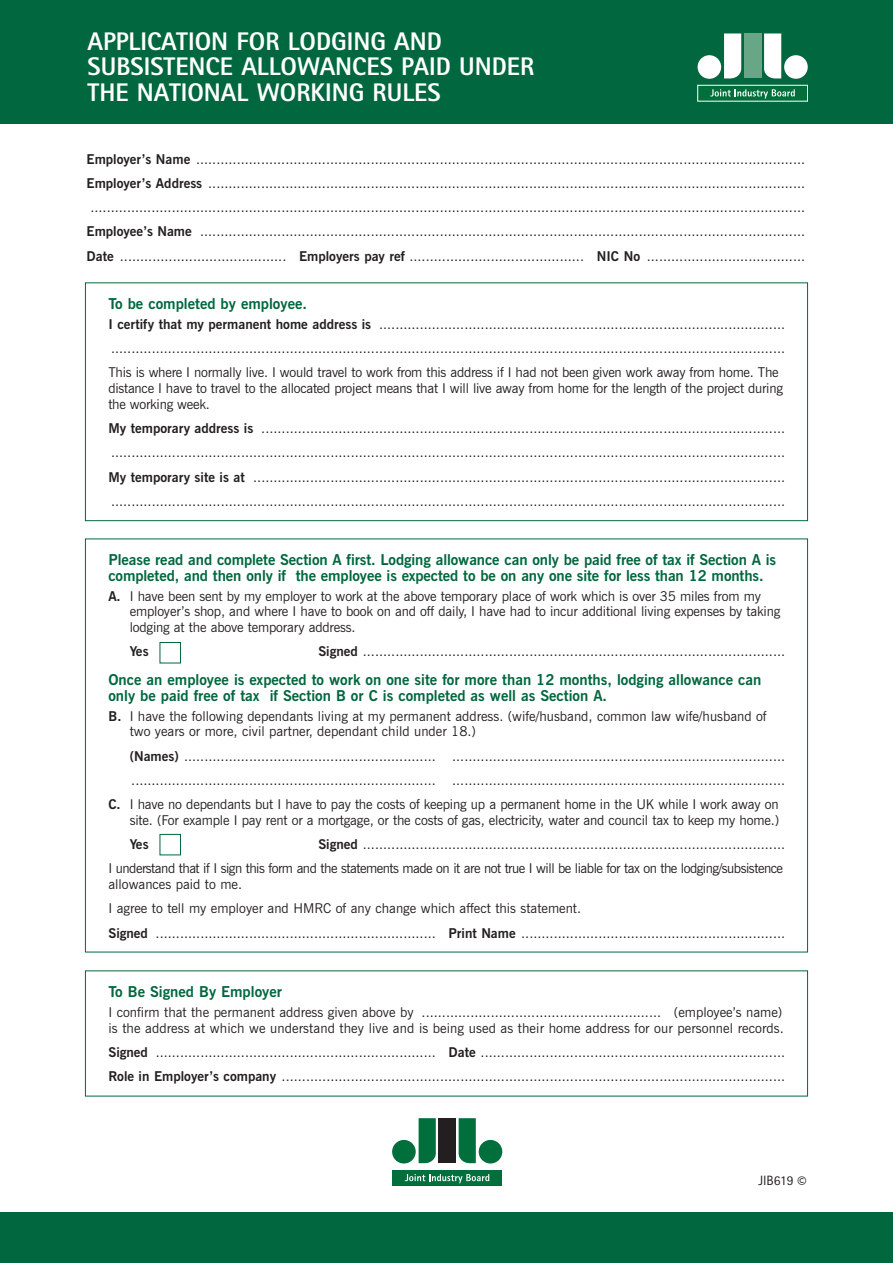
<style>
.page{position:relative;width:893px;height:1263px;background:#fff}
.page>*{position:absolute;margin:0;border:0;box-sizing:border-box;transform-origin:0 0}
.t1{font:800 25.5px/25.5px "Rotis Sans Serif";color:#fff}
.t2{font:700 15px/15.8px "News Gothic BT";color:#00673e}
.t3{font:13.5px/24.3px "News Gothic BT";letter-spacing:-.01em;color:#231f20}
.t4{font:13.5px/24.3px "News Gothic BT";letter-spacing:-.035em;color:#231f20;text-align:right}
.t5{font:13.5px "Rotis Sans Serif";color:#231f20}
.t6{font:700 13.5px "News Gothic BT";letter-spacing:-.045em;color:#231f20}
.s1{font-weight:700}
.s2{font-size:18px}
</style>
<div class="page">
<div style="left:0;top:1212px;width:893px;height:51px;background:#00673e"></div>
<div style="left:0;top:0;width:893px;height:123px;background:#00673e"></div>
<div style="left:85px;top:282px;width:723px;height:239px;border:1px solid #00673e"></div>
<div style="left:160px;top:642px;width:21px;height:21px;border:1px solid #00673e"></div>
<div style="left:160px;top:834px;width:21px;height:21px;border:1px solid #00673e"></div>
<div style="left:392px;top:1170px;width:110px;height:16px;background:#006f3c"></div>
<div style="left:392px;top:1140px;width:24px;height:23px;background:#006f3c;border-radius:50%"></div>
<div style="left:479px;top:1140px;width:23px;height:23px;background:#006f3c;border-radius:50%"></div>
<div style="left:439px;top:1118px;width:17px;height:45px;background:#231f20"></div>
<svg style="left:419px;top:1118px;width:17px;height:45px"></svg>
<svg style="left:458px;top:1118px;width:18px;height:45px"></svg>
<svg style="left:405px;top:1174px;width:84px;height:9px"></svg>
<div style="left:698px;top:85px;width:110px;height:16px;background:#006f3c"></div>
<div style="left:697px;top:85px;width:111px;height:16px;border:1px solid #fff"></div>
<div style="left:698px;top:55px;width:23px;height:24px;background:#fff;border-radius:50%"></div>
<div style="left:784px;top:55px;width:24px;height:24px;background:#fff;border-radius:50%"></div>
<div style="left:744px;top:33px;width:17px;height:45px;background:#67a788"></div>
<svg style="left:724px;top:33px;width:18px;height:46px"></svg>
<svg style="left:764px;top:33px;width:17px;height:46px"></svg>
<svg style="left:710px;top:89px;width:85px;height:10px"></svg>
<h1 class="t1" style="left:88px;top:31px;width:448px">APPLICATION FOR LODGING AND<br>SUBSISTENCE ALLOWANCES PAID UNDER<br>THE NATIONAL WORKING RULES</h1>
<p class="t3" style="left:87px;top:148px;width:720px;text-align:justify"><span class="s1">Employer’s Name</span> ......................................................................................................................................................<br><span class="s1">Employer’s Address</span> ................................................................................................................................................... ................................................................................................................................................................................<br><span class="s1">Employee’s Name</span> .....................................................................................................................................................<br><span class="s1">Date</span> ......................................... <span class="s1">Employers pay ref</span> ........................................... <span class="s1">NIC No</span> .......................................</p>
<p class="t2" style="left:108px;top:297px;width:200px">To be completed by employee.</p>
<p class="t3" style="left:108px;top:313px;width:678px;text-align:justify"><span class="s1">I certify that my permanent home address is</span> .................................................................................................... ......................................................................................................................................................................<br>This is where I normally live. I would travel to work from this address if I had not been given work away from home. The</p>
<p class="t3" style="left:108px;top:382px;width:676px;line-height:15.8px">distance I have to travel to the allocated project means that I will live away from home for the length of the project during the working week.</p>
<p class="t3" style="left:108px;top:417px;width:678px;text-align:justify"><span class="s1">My temporary address is</span> ................................................................................................................................. ......................................................................................................................................................................<br><span class="s1">My temporary site is at</span> ................................................................................................................................... ......................................................................................................................................................................</p>
<p class="t2" style="left:108px;top:553px;width:669px">Please read and complete Section A first. Lodging allowance can only be paid free of tax if Section A is completed, and then only if the employee is expected to be on any one site for less than 12 months.</p>
<p class="t3" style="left:130px;top:589px;width:652px;line-height:15.8px;text-indent:-21px"><span class="s1">A.</span> I have been sent by my employer to work at the above temporary place of work which is over 35 miles from my employer’s shop, and where I have to book on and off daily, I have had to incur additional living expenses by taking lodging at the above temporary address.</p>
<p class="t6" style="left:130px;top:647px;width:20px">Yes</p>
<p class="t3" style="left:318px;top:641px;width:468px"><span class="s1">Signed</span> ........................................................................................................</p>
<p class="t2" style="left:108px;top:673px;width:655px">Once an employee is expected to work on one site for more than 12 months, lodging allowance can only be paid free of tax if Section B or C is completed as well as Section A.</p>
<p class="t3" style="left:130px;top:709px;width:638px;line-height:15.8px;text-indent:-21px"><span class="s1">B.</span> I have the following dependants living at my permanent address. (wife/husband, common law wife/husband of two years or more, civil partner, dependant child under 18.)</p>
<p class="t3" style="left:130px;top:745px;width:657px"><span class="s1">(Names)</span> .............................................................. ..................................................................................</p>
<p class="t3" style="left:131px;top:769px;width:655px">........................................................................... ..................................................................................</p>
<p class="t3" style="left:108px;top:793px;width:672px"><span class="s1">C.</span> I have no dependants but I have to pay the costs of keeping up a permanent home in the UK while I work away on</p>
<p class="t3" style="left:130px;top:809px;width:651px">site. (For example I pay rent or a mortgage, or the costs of gas, electricity, water and council tax to keep my home.)</p>
<p class="t6" style="left:130px;top:839px;width:20px">Yes</p>
<p class="t4" style="left:108px;top:833px;width:678px"><span class="s1">Signed</span> ........................................................................................................<br>I understand that if I sign this form and the statements made on it are not true I will be liable for tax on the lodging/subsistence</p>
<p class="t3" style="left:108px;top:873px;width:678px">allowances paid to me.<br>I agree to tell my employer and HMRC of any change which affect this statement.<br><span class="s1">Signed</span> ..................................................................... <span class="s1">Print Name</span> .................................................................</p>
<p class="t2" style="left:108px;top:985px;width:175px">To Be Signed By Employer</p>
<p class="t3" style="left:108px;top:1005px;width:677px;line-height:15.8px">I confirm that the permanent address given above by ........................................................... (employee’s name) is the address at which we understand they live and is being used as their home address for our personnel records.</p>
<p class="t3" style="left:108px;top:1041px;width:678px"><span class="s1">Signed</span> ..................................................................... <span class="s1">Date</span> ...........................................................................<br><span class="s1">Role in Employer’s company</span> ............................................................................................................................</p>
<p class="t5" style="left:758px;top:1176px;width:50px">JIB619 <span class="s2">©</span></p>
</div>
